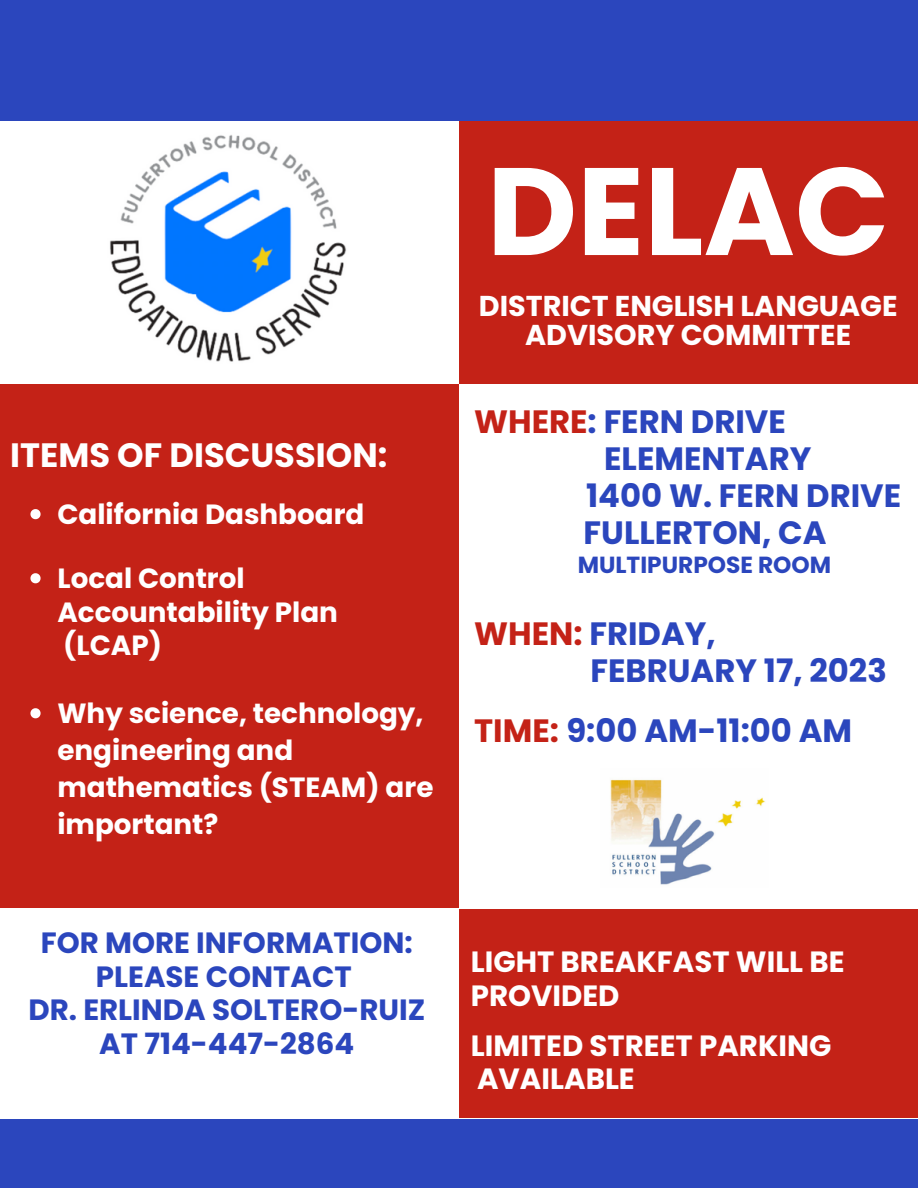
<style>
.page{position:relative;width:918px;height:1188px;background:#fff}
.page>*{position:absolute;margin:0;border:0;box-sizing:border-box;transform-origin:0 0}
.t1{font:700 124.05px "Poppins";color:#fff}
.t2{font:700 33.75px "Poppins";color:#fff}
.t3{font:700 32.25px/37.2px "Poppins";color:#2b46bd}
.t4{font:700 29.25px/33.8px "Poppins";color:#2b46bd;text-align:center}
.t5{font:700 29.25px/33.8px "Poppins";color:#fff}
.t6{font:700 28.65px/29.2px "Poppins";color:#fff;text-align:center}
.t7{font:700 27.75px/37.2px "Poppins";color:#fff}
.t8{font:700 23.25px "Poppins";color:#2b46bd}
.s1{color:#c42217}
</style>
<div class="page">
<div style="left:0;top:384px;width:458px;height:524px;background:#c42217"></div>
<div style="left:459px;top:84px;width:459px;height:299px;background:#c42217"></div>
<img style="left:110px;top:135px;width:237px;height:227px">
<div style="left:0;top:1119px;width:918px;height:69px;background:#2b46bd"></div>
<div style="left:459px;top:909px;width:459px;height:209px;background:#c42217"></div>
<div style="left:0;top:0;width:918px;height:121px;background:#2b46bd"></div>
<img style="left:610px;top:779px;width:155px;height:106px">
<svg style="left:30px;top:509px;width:11px;height:10px"></svg>
<svg style="left:30px;top:573px;width:11px;height:10px"></svg>
<svg style="left:30px;top:708px;width:11px;height:10px"></svg>
<p class="t2" style="left:10px;top:432px;width:379px">ITEMS OF DISCUSSION:</p>
<p class="t7" style="left:57px;top:495px;width:309px">California Dashboard</p>
<p class="t7" style="left:57px;top:561px;width:282px;line-height:33.8px">Local Control<br>Accountability Plan (LCAP)</p>
<p class="t7" style="left:57px;top:695px;width:378px">Why science, technology, engineering and mathematics (STEAM) are important?</p>
<p class="t4" style="left:28px;top:926px;width:398px">FOR MORE INFORMATION:<br>PLEASE CONTACT<br>DR. ERLINDA SOLTERO-RUIZ<br>AT 714-447-2864</p>
<h1 class="t1" style="left:487px;top:125px;width:404px">DELAC</h1>
<p class="t6" style="left:479px;top:291px;width:420px">DISTRICT ENGLISH LANGUAGE<br>ADVISORY COMMITTEE</p>
<p class="t3" style="left:474px;top:403px;width:313px"><span class="s1">WHERE</span>: FERN DRIVE</p>
<p class="t3" style="left:604px;top:440px;width:209px">ELEMENTARY</p>
<p class="t3" style="left:586px;top:477px;width:317px">1400 W. FERN DRIVE</p>
<p class="t3" style="left:584px;top:514px;width:244px">FULLERTON, CA</p>
<p class="t8" style="left:578px;top:549px;width:255px">MULTIPURPOSE ROOM</p>
<p class="t3" style="left:590px;top:615px;width:298px;text-indent:-116px"><span class="s1">WHEN:</span> FRIDAY,<br>FEBRUARY 17, 2023</p>
<p class="t3" style="left:474px;top:712px;width:380px"><span class="s1">TIME:</span> 9:00 AM-11:00 AM</p>
<p class="t5" style="left:471px;top:945px;width:375px">LIGHT BREAKFAST WILL BE<br>PROVIDED</p>
<p class="t5" style="left:471px;top:1029px;width:362px">LIMITED STREET PARKING<br>AVAILABLE</p>
</div>
